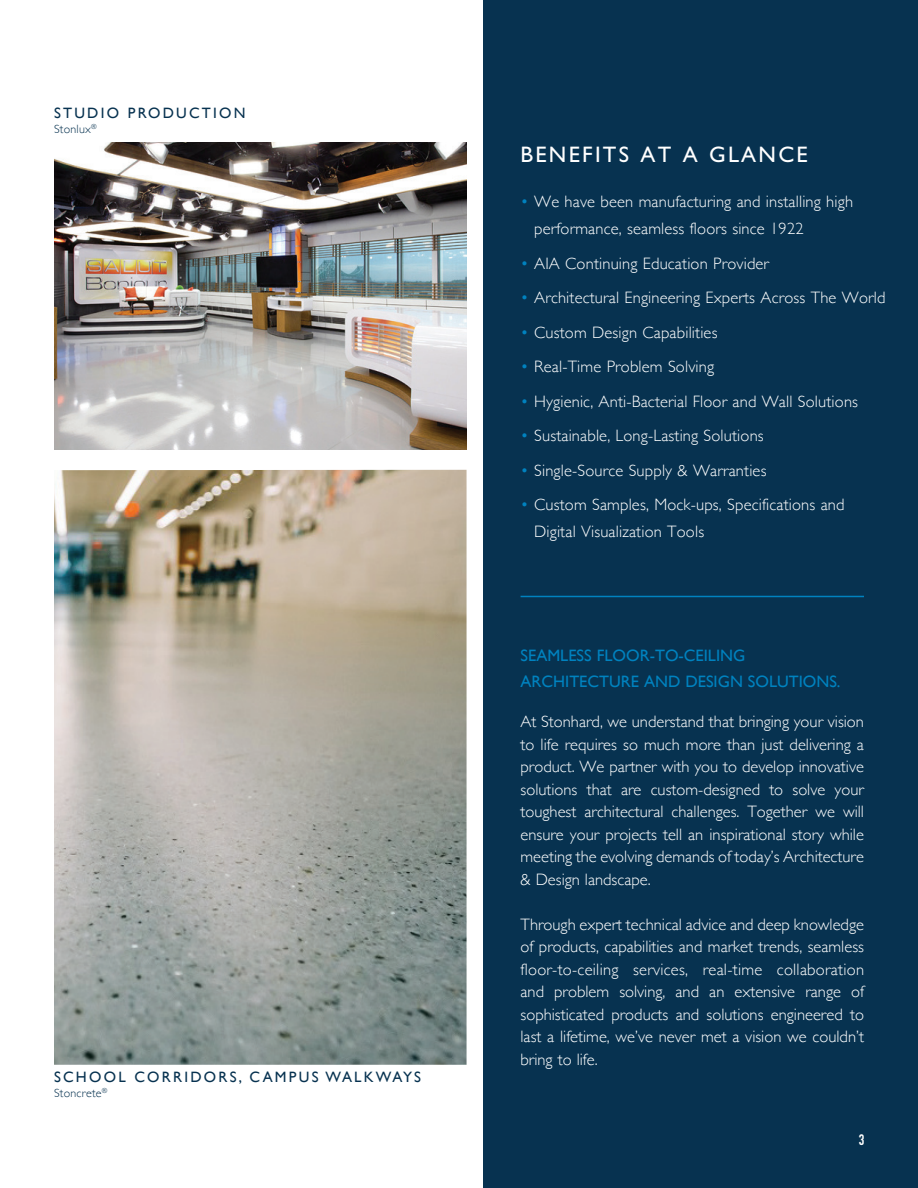
<style>
.page{position:relative;width:918px;height:1188px;background:#fff}
.page>*{position:absolute;margin:0;border:0;box-sizing:border-box;transform-origin:0 0}
.t1{font:22.5px "Gill Sans Std";letter-spacing:.1em;color:#fff}
.t2{font:300 16.5px/22.5px "Gill Sans";letter-spacing:.01em;color:#fff;text-align:justify}
.t3{font:16.5px/25.5px "Gill Sans";color:#0082bf}
.t4{font:15px "Gill Sans";letter-spacing:.15em;color:#073250}
.t5{font:700 15px "DIN Condensed";color:#fff}
.t6{font:300 12px "Gill Sans";letter-spacing:.02em;color:#073250}
.s1{color:#0082bf}
</style>
<div class="page">
<img style="left:54px;top:143px;width:413px;height:307px">
<img style="left:54px;top:470px;width:413px;height:595px">
<div style="left:484px;top:0;width:434px;height:1188px;background:#073250"></div>
<hr style="left:521px;top:596px;width:343px;height:1px;background:#0082bf">
<p class="t4" style="left:54px;top:104px;width:193px">STUDIO PRODUCTION</p>
<p class="t6" style="left:54px;top:119px;width:44px">Stonlux<sup>®</sup></p>
<p class="t4" style="left:54px;top:1069px;width:369px">SCHOOL CORRIDORS, CAMPUS WALKWAYS</p>
<p class="t6" style="left:54px;top:1084px;width:55px">Stoncrete<sup>®</sup></p>
<h1 class="t1" style="left:521px;top:142px;width:289px">BENEFITS AT A GLANCE</h1>
<p class="t2" style="left:534px;top:188px;width:320px;line-height:27px;text-indent:-14px"><span class="s1">•</span> We have been manufacturing and installing high performance, seamless floors since 1922</p>
<p class="t2" style="left:521px;top:251px;width:250px"><span class="s1">•</span> AIA Continuing Education Provider</p>
<p class="t2" style="left:521px;top:286px;width:366px"><span class="s1">•</span> Architectural Engineering Experts Across The World</p>
<p class="t2" style="left:521px;top:320px;width:198px"><span class="s1">•</span> Custom Design Capabilities</p>
<p class="t2" style="left:521px;top:355px;width:195px"><span class="s1">•</span> Real-Time Problem Solving</p>
<p class="t2" style="left:521px;top:389px;width:339px"><span class="s1">•</span> Hygienic, Anti-Bacterial Floor and Wall Solutions</p>
<p class="t2" style="left:521px;top:424px;width:245px"><span class="s1">•</span> Sustainable, Long-Lasting Solutions</p>
<p class="t2" style="left:521px;top:458px;width:248px"><span class="s1">•</span> Single-Source Supply &amp; Warranties</p>
<p class="t2" style="left:534px;top:491px;width:312px;line-height:27px;text-indent:-14px"><span class="s1">•</span> Custom Samples, Mock-ups, Specifications and<br>Digital Visualization Tools</p>
<p class="t3" style="left:521px;top:643px;width:322px">SEAMLESS FLOOR-TO-CEILING<br>ARCHITECTURE AND DESIGN SOLUTIONS.</p>
<p class="t2" style="left:521px;top:710px;width:345px">At Stonhard, we understand that bringing your vision to life requires so much more than just delivering a product. We partner with you to develop innovative solutions that are custom-designed to solve your toughest architectural challenges. Together we will ensure your projects tell an inspirational story while meeting the evolving demands of today’s Architecture &amp; Design landscape.</p>
<p class="t2" style="left:521px;top:912px;width:345px">Through expert technical advice and deep knowledge of products, capabilities and market trends, seamless floor-to-ceiling services, real-time collaboration and problem solving, and an extensive range of sophisticated products and solutions engineered to last a lifetime, we’ve never met a vision we couldn’t bring to life.</p>
<p class="t5" style="left:859px;top:1129px;width:7px">3</p>
</div>
